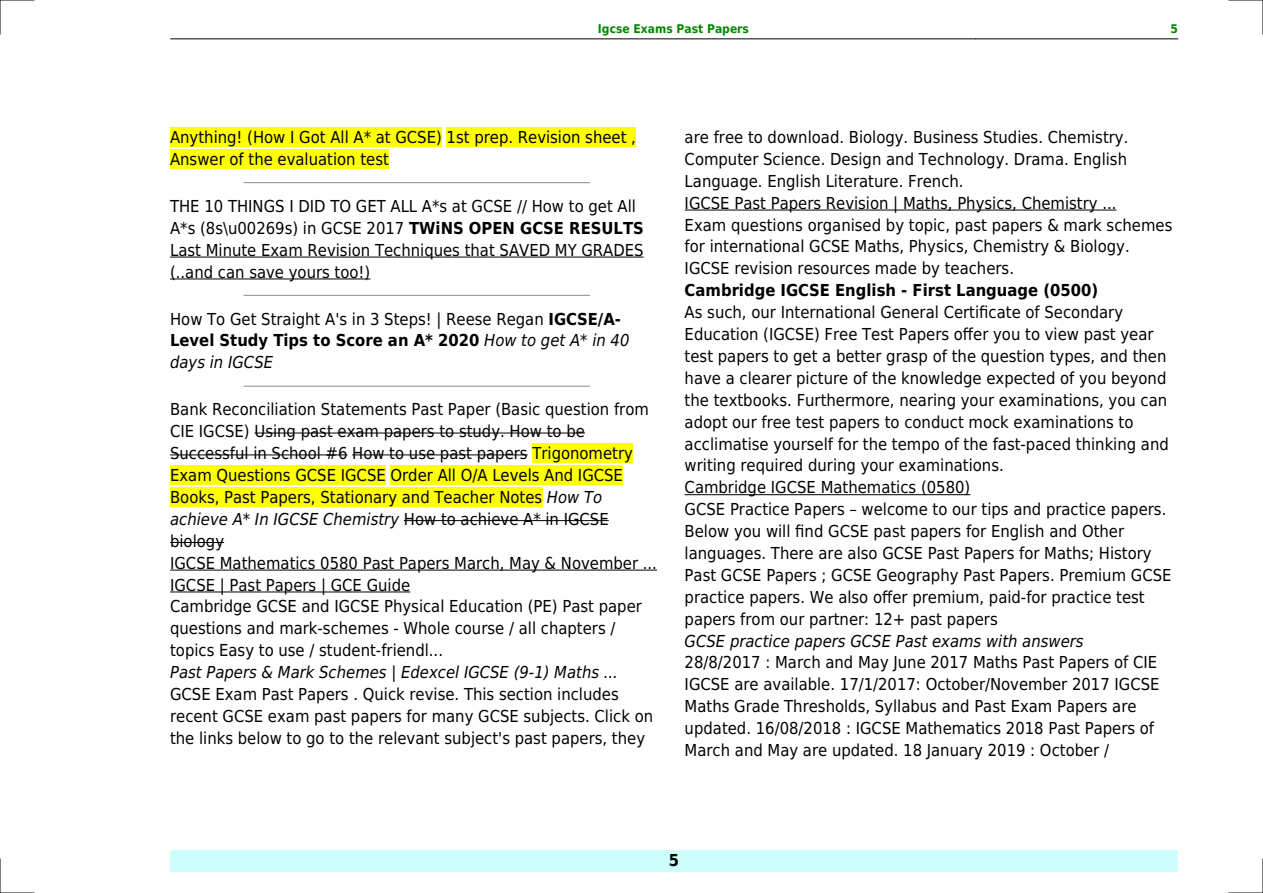
<style>
.page{position:relative;width:1263px;height:893px;background:#fff}
.page>*{position:absolute;margin:0;border:0;box-sizing:border-box;transform-origin:0 0}
.t1{font:16.5px/21.9px "DejaVu Sans Condensed";color:#000}
.t2{font:italic 16.5px "DejaVu Sans Condensed";color:#000}
.t3{font:700 16.5px "DejaVu Sans Condensed";color:#000}
.t4{font:700 12px "DejaVu Sans Condensed";color:#080}
.s1{font-weight:700}
.s2{font-style:italic}
</style>
<div class="page">
<hr style="left:170px;top:39px;width:201px;height:1px;background:#000">
<hr style="left:372px;top:39px;width:603px;height:1px;background:#000">
<hr style="left:976px;top:39px;width:202px;height:1px;background:#000">
<div style="left:170px;top:850px;width:1008px;height:22px;background:#cffffc"></div>
<div style="left:170px;top:128px;width:272px;height:19px;background:#ff0"></div>
<div style="left:447px;top:128px;width:189px;height:19px;background:#ff0"></div>
<div style="left:170px;top:150px;width:219px;height:19px;background:#ff0"></div>
<hr style="left:244px;top:182px;width:345px;height:1px;background:#999">
<hr style="left:170px;top:257px;width:474px;height:1px;background:#000">
<hr style="left:170px;top:279px;width:200px;height:1px;background:#000">
<hr style="left:244px;top:295px;width:345px;height:1px;background:#999">
<hr style="left:244px;top:386px;width:345px;height:1px;background:#999">
<hr style="left:254px;top:433px;width:331px;height:1px;background:#000">
<hr style="left:170px;top:454px;width:177px;height:1px;background:#000">
<hr style="left:352px;top:454px;width:176px;height:1px;background:#000">
<div style="left:532px;top:444px;width:101px;height:19px;background:#ff0"></div>
<div style="left:170px;top:466px;width:216px;height:19px;background:#ff0"></div>
<div style="left:390px;top:466px;width:233px;height:19px;background:#ff0"></div>
<div style="left:170px;top:488px;width:372px;height:19px;background:#ff0"></div>
<hr style="left:404px;top:520px;width:205px;height:1px;background:#000">
<hr style="left:170px;top:542px;width:54px;height:1px;background:#000">
<hr style="left:170px;top:570px;width:487px;height:1px;background:#000">
<hr style="left:170px;top:592px;width:240px;height:1px;background:#000">
<hr style="left:685px;top:210px;width:431px;height:1px;background:#000">
<hr style="left:685px;top:494px;width:285px;height:1px;background:#000">
<hr style="left:0;top:0;width:34px;height:1px;background:#000">
<hr style="left:1229px;top:0;width:34px;height:1px;background:#000">
<hr style="left:0;top:892px;width:34px;height:1px;background:#000">
<hr style="left:1229px;top:892px;width:34px;height:1px;background:#000">
<hr style="left:0;top:0;width:1px;height:34px;background:#000">
<hr style="left:0;top:859px;width:1px;height:34px;background:#000">
<hr style="left:1262px;top:0;width:1px;height:34px;background:#000">
<hr style="left:1262px;top:859px;width:1px;height:34px;background:#000">
<p class="t4" style="left:598px;top:21px;width:153px">Igcse Exams Past Papers</p>
<p class="t4" style="left:1170px;top:21px;width:9px">5</p>
<p class="t1" style="left:170px;top:126px;width:467px">Anything! (How I Got All A* at GCSE) 1st prep. Revision sheet ,<br>Answer of the evaluation test</p>
<p class="t1" style="left:170px;top:195px;width:475px">THE 10 THINGS I DID TO GET ALL A*s at GCSE // How to get All A*s (8s\u00269s) in GCSE 2017 <span class="s1">TWiNS OPEN GCSE RESULTS </span>Last Minute Exam Revision Techniques that SAVED MY GRADES (..and can save yours too!)</p>
<p class="t1" style="left:170px;top:308px;width:461px">How To Get Straight A's in 3 Steps! | Reese Regan <span class="s1">IGCSE/A-<br>Level Study Tips to Score an A* 2020</span> <span class="s2">How to get A* in 40 days in IGCSE</span></p>
<p class="t1" style="left:170px;top:399px;width:488px">Bank Reconciliation Statements Past Paper (Basic question from CIE IGCSE) Using past exam papers to study. How to be Successful in School #6 How to use past papers Trigonometry Exam Questions GCSE IGCSE Order All O/A Levels And IGCSE Books, Past Papers, Stationary and Teacher Notes <span class="s2">How To achieve A* In IGCSE Chemistry</span> How to achieve A* in IGCSE biology<br>IGCSE Mathematics 0580 Past Papers March, May &amp; November ...<br>IGCSE | Past Papers | GCE Guide<br>Cambridge GCSE and IGCSE Physical Education (PE) Past paper questions and mark-schemes - Whole course / all chapters / topics Easy to use / student-friendl...</p>
<p class="t2" style="left:170px;top:663px;width:449px">Past Papers &amp; Mark Schemes | Edexcel IGCSE (9-1) Maths ...</p>
<p class="t1" style="left:170px;top:683px;width:485px">GCSE Exam Past Papers . Quick revise. This section includes recent GCSE exam past papers for many GCSE subjects. Click on the links below to go to the relevant subject's past papers, they</p>
<p class="t1" style="left:685px;top:126px;width:489px">are free to download. Biology. Business Studies. Chemistry.<br>Computer Science. Design and Technology. Drama. English Language. English Literature. French.<br>IGCSE Past Papers Revision | Maths, Physics, Chemistry ...<br>Exam questions organised by topic, past papers &amp; mark schemes for international GCSE Maths, Physics, Chemistry &amp; Biology.<br>IGCSE revision resources made by teachers.</p>
<p class="t3" style="left:685px;top:281px;width:415px">Cambridge IGCSE English - First Language (0500)</p>
<p class="t1" style="left:685px;top:301px;width:488px">As such, our International General Certificate of Secondary Education (IGCSE) Free Test Papers offer you to view past year test papers to get a better grasp of the question types, and then have a clearer picture of the knowledge expected of you beyond the textbooks. Furthermore, nearing your examinations, you can adopt our free test papers to conduct mock examinations to acclimatise yourself for the tempo of the fast-paced thinking and writing required during your examinations.<br>Cambridge IGCSE Mathematics (0580)<br>GCSE Practice Papers welcome to our tips and practice papers.<br>Below you will find GCSE past papers for English and Other languages. There are also GCSE Past Papers for Maths; History Past GCSE Papers ; GCSE Geography Past Papers. Premium GCSE practice papers. We also offer premium, paid-for practice test papers from our partner: 12+ past papers</p>
<p class="t2" style="left:685px;top:631px;width:400px">GCSE practice papers GCSE Past exams with answers</p>
<p class="t1" style="left:685px;top:652px;width:476px">28/8/2017 : March and May June 2017 Maths Past Papers of CIE IGCSE are available. 17/1/2017: October/November 2017 IGCSE Maths Grade Thresholds, Syllabus and Past Exam Papers are updated. 16/08/2018 : IGCSE Mathematics 2018 Past Papers of March and May are updated. 18 January 2019 : October /</p>
<p class="t3" style="left:669px;top:851px;width:12px">5</p>
</div>
